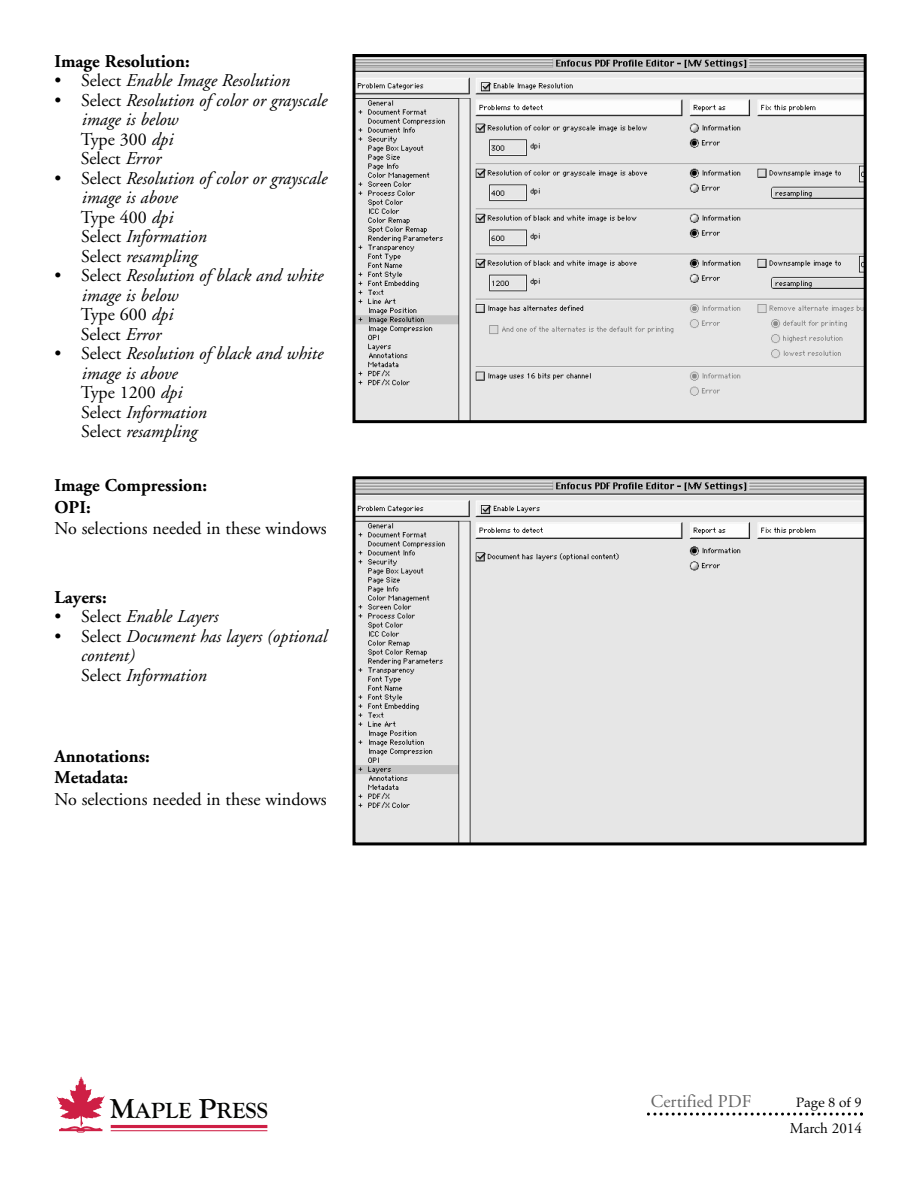
<style>
.page{position:relative;width:918px;height:1188px;background:#fff}
.page>*{position:absolute;margin:0;border:0;box-sizing:border-box;transform-origin:0 0}
.t1{font:700 22.65px "Goudy Old Style T";color:#040503}
.t2{font:italic 18px/19.5px "Adobe Garamond";color:#000}
.t3{font:18px/21.6px "Adobe Garamond Bold Os F";color:#000}
.t4{font:18px "Adobe Garamond";color:#000}
.t5{font:18px "Adobe Garamond";color:#666}
.t6{font:15px "Adobe Garamond";letter-spacing:-.005em;color:#000}
.t7{font:13.5px "Palatino";color:#000}
.s1{font-style:normal}
.s2{font-style:normal;color:#fff}
.s3{font-size:28.35px}
</style>
<div class="page">
<svg style="left:647px;top:1113px;width:216px;height:3px"></svg>
<img style="left:356px;top:58px;width:507px;height:361px">
<div style="left:352px;top:54px;width:515px;height:369px;border:3px solid #000"></div>
<img style="left:356px;top:480px;width:507px;height:361px">
<div style="left:352px;top:476px;width:515px;height:369px;border:3px solid #000"></div>
<hr style="left:111px;top:1130px;width:156px;height:1px;background:#ce1f45">
<hr style="left:111px;top:1125px;width:156px;height:3px;background:#ce1f45">
<svg style="left:57px;top:1077px;width:48px;height:56px"></svg>
<p class="t3" style="left:54px;top:52px;width:137px">Image Resolution:</p>
<p class="t2" style="left:54px;top:73px;width:237px"><span class="s1">• Select</span> Enable Image Resolution</p>
<p class="t2" style="left:81px;top:92px;width:248px;text-indent:-26px"><span class="s1">• Select</span> Resolution of color or grayscale image is below<br><span class="s1">Type 300</span> dpi<br><span class="s1">Select</span> Error</p>
<p class="t2" style="left:81px;top:170px;width:248px;text-indent:-26px"><span class="s1">• Select</span> Resolution of color or grayscale image is above<br><span class="s1">Type 400</span> dpi</p>
<p class="t2" style="left:54px;top:229px;width:154px"><span class="s2">•</span> <span class="s1">Select</span> Information</p>
<p class="t2" style="left:54px;top:248px;width:144px"><span class="s2">•</span> <span class="s1">Select</span> resampling</p>
<p class="t2" style="left:81px;top:268px;width:244px;text-indent:-26px"><span class="s1">• Select</span> Resolution of black and white image is below<br><span class="s1">Type 600</span> dpi<br><span class="s1">Select</span> Error</p>
<p class="t2" style="left:81px;top:346px;width:244px;text-indent:-26px"><span class="s1">• Select</span> Resolution of black and white image is above<br><span class="s1">Type 1200</span> dpi</p>
<p class="t2" style="left:54px;top:404px;width:154px"><span class="s2">•</span> <span class="s1">Select</span> Information</p>
<p class="t2" style="left:54px;top:424px;width:144px"><span class="s2">•</span> <span class="s1">Select</span> resampling</p>
<p class="t3" style="left:54px;top:476px;width:154px">Image Compression:<br>OPI:</p>
<p class="t4" style="left:54px;top:522px;width:274px">No selections needed in these windows</p>
<p class="t3" style="left:54px;top:588px;width:54px">Layers:</p>
<p class="t2" style="left:54px;top:609px;width:165px"><span class="s1">• Select</span> Enable Layers</p>
<p class="t2" style="left:54px;top:628px;width:274px"><span class="s1">• Select</span> Document has layers (optional</p>
<p class="t2" style="left:54px;top:648px;width:82px"><span class="s2">•</span> content)</p>
<p class="t2" style="left:54px;top:667px;width:154px"><span class="s2">•</span> <span class="s1">Select</span> Information</p>
<p class="t3" style="left:54px;top:747px;width:97px">Annotations:<br>Metadata:</p>
<p class="t4" style="left:54px;top:792px;width:274px">No selections needed in these windows</p>
<p class="t1" style="left:110px;top:1097px;width:160px"><span class="s3">M</span>APLE <span class="s3">P</span>RESS</p>
<p class="t5" style="left:651px;top:1094px;width:102px">Certified PDF</p>
<p class="t7" style="left:796px;top:1098px;width:67px">Page 8 of 9</p>
<p class="t6" style="left:790px;top:1122px;width:74px">March 2014</p>
</div>
